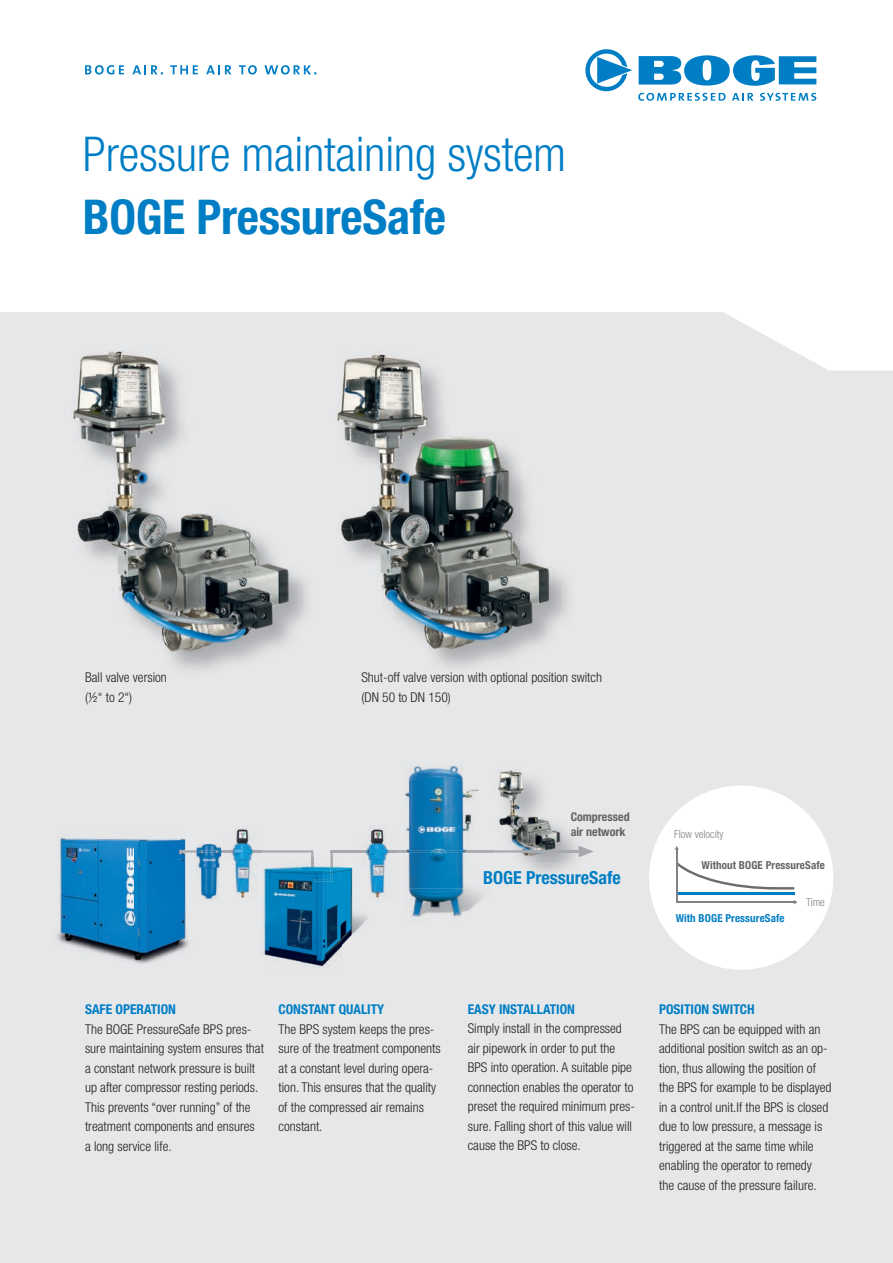
<style>
.page{position:relative;width:893px;height:1263px;background:#fff}
.page>*{position:absolute;margin:0;border:0;box-sizing:border-box;transform-origin:0 0}
.t1{font:300 condensed 48px "Helvetica Neue LT Pro";letter-spacing:-.005em;color:#007ec5}
.t2{font:700 condensed 48px "Helvetica Neue LT Pro";letter-spacing:-.005em;color:#007ec5}
.t3{font:700 condensed 18px "Helvetica Neue LT Pro";color:#007ec5}
.t4{font:300 condensed 13.5px/19.5px "Helvetica Neue LT Pro";color:#231f20}
.t5{font:700 condensed 13.5px "Helvetica Neue LT Pro";color:#007ec5}
.t6{font:700 condensed 12px/15px "Helvetica Neue LT Pro";color:#636366}
.t7{font:700 condensed 10.95px "Helvetica Neue LT Pro";letter-spacing:.01em;color:#636366}
.t8{font:700 condensed 10.95px "Helvetica Neue LT Pro";letter-spacing:.01em;color:#007ec5}
.t9{font:300 condensed 10.95px "Helvetica Neue LT Pro";color:#808285}
</style>
<div class="page">
<div style="left:0;top:312px;width:893px;height:951px;background:#e6e7e9"></div>
<img style="left:48px;top:859px;width:43px;height:52px">
<img style="left:47px;top:859px;width:1px;height:52px">
<svg style="left:221px;top:900px;width:1px;height:12px"></svg>
<img style="left:90px;top:964px;width:88px;height:1px">
<img style="left:47px;top:807px;width:174px;height:52px">
<img style="left:91px;top:859px;width:130px;height:52px">
<img style="left:47px;top:911px;width:174px;height:53px">
<div style="left:337px;top:354px;width:238px;height:320px;background:#e6e7e9"></div>
<div style="left:319px;top:340px;width:246px;height:47px;background:#e6e7e9"></div>
<div style="left:319px;top:387px;width:18px;height:281px;background:#e6e7e9"></div>
<img style="left:337px;top:354px;width:228px;height:314px">
<img style="left:104px;top:351px;width:211px;height:326px">
<img style="left:54px;top:329px;width:248px;height:50px">
<img style="left:54px;top:379px;width:50px;height:300px">
<img style="left:103px;top:677px;width:199px;height:2px">
<img style="left:521px;top:770px;width:64px;height:112px">
<svg style="left:579px;top:846px;width:15px;height:11px"></svg>
<img style="left:521px;top:765px;width:42px;height:99px">
<img style="left:196px;top:844px;width:26px;height:56px">
<svg style="left:180px;top:850px;width:153px;height:31px;background:#91b5cd"></svg>
<img style="left:262px;top:858px;width:96px;height:37px">
<img style="left:261px;top:895px;width:122px;height:76px">
<img style="left:311px;top:858px;width:2px;height:21px">
<img style="left:315px;top:858px;width:18px;height:23px">
<hr style="left:331px;top:850px;width:251px;height:2px;background:#a8a9ad">
<img style="left:394px;top:755px;width:127px;height:95px">
<img style="left:493px;top:765px;width:28px;height:42px">
<img style="left:493px;top:807px;width:4px;height:43px">
<img style="left:497px;top:770px;width:24px;height:80px">
<img style="left:396px;top:850px;width:125px;height:38px">
<img style="left:394px;top:888px;width:127px;height:37px">
<img style="left:497px;top:852px;width:24px;height:30px">
<svg style="left:493px;top:852px;width:4px;height:12px"></svg>
<div style="left:649px;top:785px;width:184px;height:185px;background:#fff;border-radius:50%"></div>
<svg style="left:677px;top:862px;width:117px;height:27px"></svg>
<hr style="left:677px;top:892px;width:117px;height:3px;background:#007ec5">
<hr style="left:676px;top:849px;width:1px;height:53px;background:#808285">
<hr style="left:676px;top:901px;width:118px;height:2px;background:#808285">
<img style="left:223px;top:826px;width:39px;height:76px">
<img style="left:261px;top:858px;width:1px;height:44px">
<img style="left:358px;top:826px;width:36px;height:38px">
<img style="left:383px;top:864px;width:11px;height:38px">
<img style="left:358px;top:858px;width:25px;height:44px">
<img style="left:358px;top:850px;width:36px;height:2px">
<img style="left:394px;top:826px;width:2px;height:76px">
<svg style="left:85px;top:65px;width:39px;height:10px"></svg>
<svg style="left:132px;top:65px;width:31px;height:10px"></svg>
<svg style="left:170px;top:65px;width:28px;height:9px"></svg>
<svg style="left:206px;top:65px;width:25px;height:9px"></svg>
<svg style="left:239px;top:65px;width:18px;height:10px"></svg>
<svg style="left:264px;top:65px;width:52px;height:10px"></svg>
<svg style="left:585px;top:49px;width:47px;height:42px"></svg>
<svg style="left:639px;top:55px;width:177px;height:31px"></svg>
<svg style="left:638px;top:93px;width:88px;height:8px"></svg>
<svg style="left:732px;top:93px;width:21px;height:8px"></svg>
<svg style="left:760px;top:93px;width:56px;height:8px"></svg>
<h1 class="t1" style="left:83px;top:126px;width:485px">Pressure maintaining system</h1>
<h1 class="t2" style="left:83px;top:188px;width:365px">BOGE PressureSafe</h1>
<p class="t4" style="left:85px;top:668px;width:83px">Ball valve version (½“ to 2“)</p>
<p class="t4" style="left:361px;top:668px;width:242px">Shut-off valve version with optional position switch (DN 50 to DN 150)</p>
<p class="t6" style="left:571px;top:809px;width:61px">Compressed air network</p>
<h2 class="t3" style="left:483px;top:867px;width:139px">BOGE PressureSafe</h2>
<p class="t9" style="left:674px;top:827px;width:51px">Flow velocity</p>
<p class="t7" style="left:702px;top:859px;width:125px">Without BOGE PressureSafe</p>
<p class="t9" style="left:806px;top:896px;width:20px">Time</p>
<p class="t8" style="left:676px;top:911px;width:110px">With BOGE PressureSafe</p>
<p class="t5" style="left:85px;top:1001px;width:92px">SAFE OPERATION</p>
<p class="t4" style="left:85px;top:1019px;width:180px">The BOGE PressureSafe BPS pres&shy;sure maintaining system ensures that a constant network pressure is built up after compressor resting periods.<br>This prevents “over running” of the treatment components and ensures<br>a long service life.</p>
<p class="t5" style="left:279px;top:1001px;width:107px">CONSTANT QUALITY</p>
<p class="t4" style="left:279px;top:1019px;width:164px">The BPS system keeps the pres&shy;sure of the treatment components at a constant level during opera&shy;tion. This ensures that the quality of the compressed air remains constant.</p>
<p class="t5" style="left:468px;top:1001px;width:109px">EASY INSTALLATION</p>
<p class="t4" style="left:468px;top:1019px;width:169px">Simply install in the compressed air pipework in order to put the<br>BPS into operation. A suitable pipe connection enables the operator to preset the required minimum pres&shy;sure. Falling short of this value will cause the BPS to close.</p>
<p class="t5" style="left:659px;top:1001px;width:97px">POSITION SWITCH</p>
<p class="t4" style="left:659px;top:1019px;width:174px">The BPS can be equipped with an additional position switch as an op&shy;tion, thus allowing the position of the BPS for example to be displayed in a control unit.If the BPS is closed due to low pressure, a message is triggered at the same time while enabling the operator to remedy<br>the cause of the pressure failure.</p>
</div>
